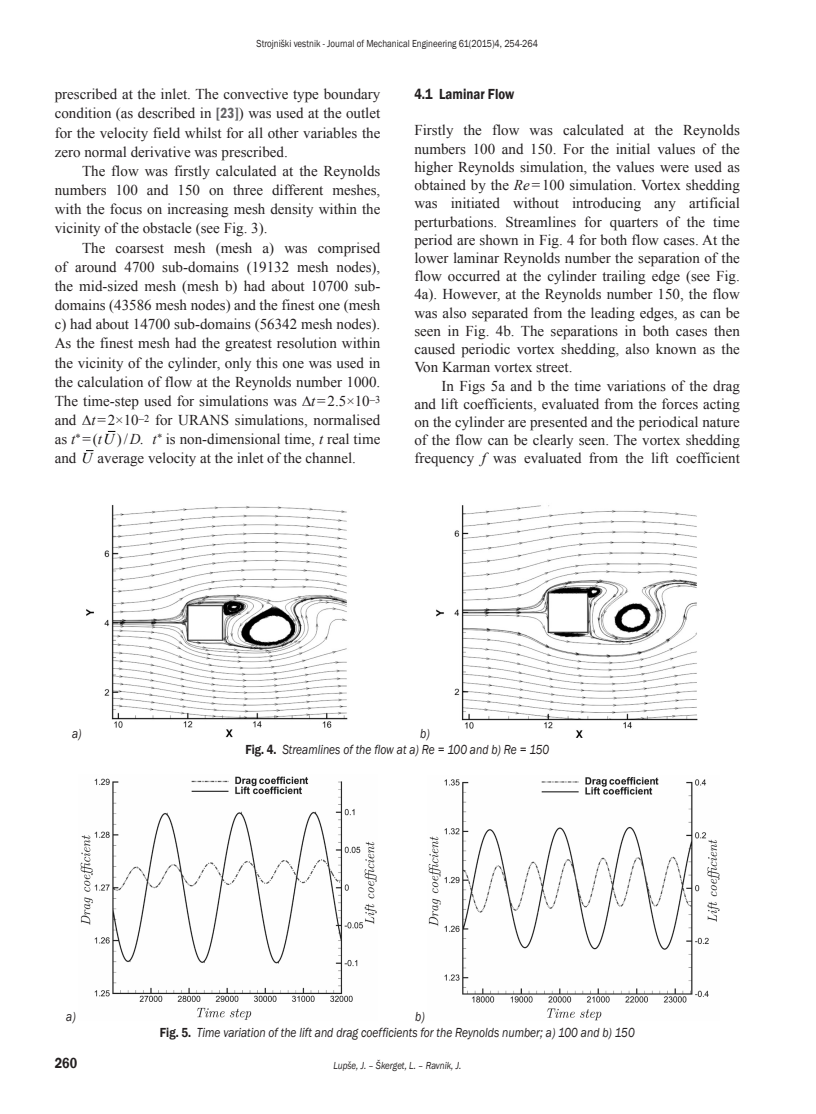
<style>
.page{position:relative;width:816px;height:1114px;background:#fff}
.page>*{position:absolute;margin:0;border:0;box-sizing:border-box;transform-origin:0 0}
.Normal_ni_umika{font:15px/19.2px "Times New Roman";color:#231f20;text-align:justify}
.Heading_2{font:600 15px "Franklin Gothic";color:#231f20;scale:.85 1}
.Normal_Figure{font:italic 13.5px "Franklin Gothic";color:#231f20;scale:.85 1}
.t1{font:10.5px "Franklin Gothic";color:#231f20;scale:.85 1}
.t2{font:italic 10.5px "Franklin Gothic";color:#231f20;scale:.85 1}
.s1{font-family:"Franklin Gothic";font-weight:600;font-stretch:condensed;color:#636366}
.s2{font-style:italic}
.s3{font-style:italic;color:#000}
.s4{font-weight:600;font-style:normal}
</style>
<div class="page">
<img style="left:86px;top:505px;width:262px;height:232px">
<img style="left:436px;top:505px;width:262px;height:232px">
<img style="left:80px;top:776px;width:297px;height:244px">
<img style="left:428px;top:777px;width:291px;height:243px">
<p class="t1" style="left:256px;top:37px;width:332px">Strojniški vestnik - Journal of Mechanical Engineering 61(2015)4, 254-264</p>
<p class="Normal_ni_umika" style="left:55px;top:84px;width:327px">prescribed at the inlet. The convective type boundary condition (as described in <span class="s1">[23]</span>) was used at the outlet for the velocity field whilst for all other variables the zero normal derivative was prescribed.</p>
<p class="Normal_ni_umika" style="left:55px;top:161px;width:327px;text-indent:27px">The flow was firstly calculated at the Reynolds numbers 100 and 150 on three different meshes, with the focus on increasing mesh density within the vicinity of the obstacle (see Fig. 3).</p>
<p class="Normal_ni_umika" style="left:55px;top:237px;width:327px;text-indent:27px">The coarsest mesh (mesh a) was comprised of around 4700 sub-domains (19132 mesh nodes), the mid-sized mesh (mesh b) had about 10700 sub&shy;domains (43586 mesh nodes) and the finest one (mesh c) had about 14700 sub-domains (56342 mesh nodes).<br>As the finest mesh had the greatest resolution within the vicinity of the cylinder, only this one was used in the calculation of flow at the Reynolds number 1000.<br>The time-step used for simulations was ∆<span class="s2">t</span>=2.5×10<sup>–3 </sup>and ∆<span class="s2">t</span>=2×10<sup>–2</sup> for URANS simulations, normalised as <span class="s2">t</span><sup>*</sup> =(<span class="s2">t</span><span class="s3">U</span> )/<span class="s2">D. t</span><sup>*</sup> is non-dimensional time, <span class="s2">t</span> real time and <span class="s3">U</span> average velocity at the inlet of the channel.</p>
<p class="Heading_2" style="left:414px;top:85px;width:119px">4.1 Laminar Flow</p>
<p class="Normal_ni_umika" style="left:414px;top:121px;width:327px;line-height:18.1px">Firstly the flow was calculated at the Reynolds numbers 100 and 150. For the initial values of the higher Reynolds simulation, the values were used as obtained by the <span class="s2">Re</span>=100 simulation. Vortex shedding was initiated without introducing any artificial perturbations. Streamlines for quarters of the time period are shown in Fig. 4 for both flow cases. At the lower laminar Reynolds number the separation of the flow occurred at the cylinder trailing edge (see Fig.<br>4a). However, at the Reynolds number 150, the flow was also separated from the leading edges, as can be seen in Fig. 4b. The separations in both cases then caused periodic vortex shedding, also known as the Von Karman vortex street.</p>
<p class="Normal_ni_umika" style="left:414px;top:376px;width:327px;line-height:18.1px;text-indent:27px">In Figs 5a and b the time variations of the drag and lift coefficients, evaluated from the forces acting on the cylinder are presented and the periodical nature of the flow can be clearly seen. The vortex shedding frequency <span class="s2">f</span> was evaluated from the lift coefficient</p>
<p class="Normal_Figure" style="left:72px;top:724px;width:13px">a)</p>
<p class="Normal_Figure" style="left:420px;top:724px;width:13px">b)</p>
<p class="Normal_Figure" style="left:245px;top:740px;width:359px"><span class="s4">Fig. 4.</span> Streamlines of the flow at a) Re = 100 and b) Re = 150</p>
<p class="Normal_Figure" style="left:66px;top:1007px;width:13px">a)</p>
<p class="Normal_Figure" style="left:415px;top:1007px;width:13px">b)</p>
<p class="Normal_Figure" style="left:160px;top:1023px;width:560px"><span class="s4">Fig. 5.</span> Time variation of the lift and drag coefficients for the Reynolds number; a) 100 and b) 150</p>
<p class="Heading_2" style="left:55px;top:1052px;width:28px">260</p>
<p class="t2" style="left:333px;top:1058px;width:152px">Lupše, J. – Škerget, L. – Ravnik, J.</p>
</div>
